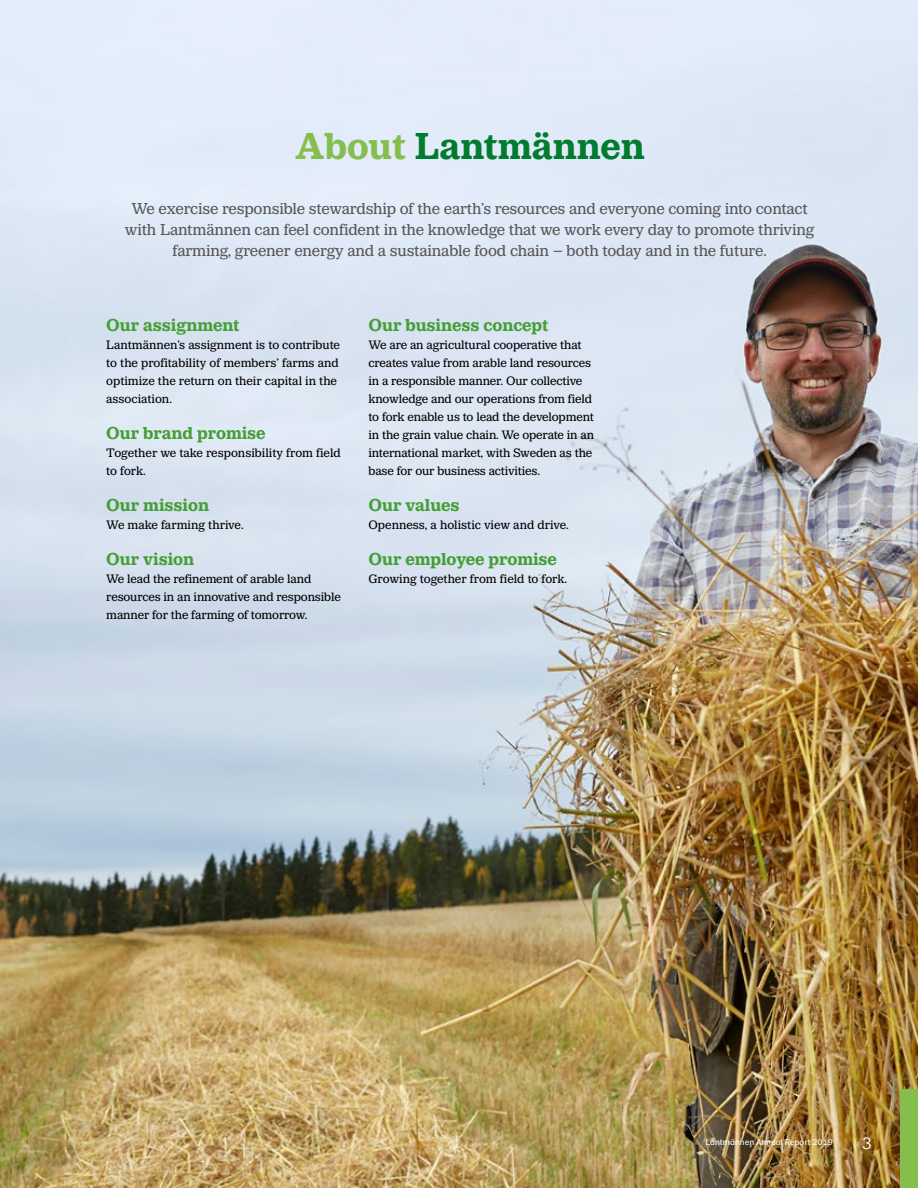
<style>
.page{position:relative;width:918px;height:1188px;background:#fff}
.page>*{position:absolute;margin:0;border:0;box-sizing:border-box;transform-origin:0 0}
.t1{font:700 39px "LM Serif";color:#007c2f}
.t2{font:700 18px "LM Serif";color:#449f36}
.t3{font:300 18px "LM Sans";color:#fff}
.t4{font:16.5px/21px "LM Serif";letter-spacing:-.01em;color:#575756;text-align:center}
.t5{font:12.75px/18px "LM Serif";letter-spacing:-.01em;color:#000}
.t6{font:9px "LM Sans";color:#fff}
.s1{color:#85be4c}
</style>
<div class="page">
<img style="left:0;top:0;width:918px;height:1188px">
<div style="left:901px;top:1089px;width:17px;height:99px;background:#85be4c"></div>
<h1 class="t1" style="left:295px;top:124px;width:351px"><span class="s1">About</span> Lantmännen</h1>
<p class="t4" style="left:125px;top:198px;width:691px">We exercise responsible stewardship of the earth’s resources and everyone coming into contact with Lantmännen can feel confident in the knowledge that we work every day to promote thriving farming, greener energy and a sustainable food chain – both today and in the future.</p>
<h2 class="t2" style="left:106px;top:315px;width:135px">Our assignment</h2>
<p class="t5" style="left:106px;top:336px;width:235px">Lantmännen’s assignment is to contribute to the profitability of members’ farms and optimize the return on their capital in the association.</p>
<h2 class="t2" style="left:106px;top:423px;width:161px">Our brand promise</h2>
<p class="t5" style="left:106px;top:444px;width:236px">Together we take responsibility from field to fork.</p>
<h2 class="t2" style="left:106px;top:495px;width:104px">Our mission</h2>
<p class="t5" style="left:106px;top:516px;width:139px">We make farming thrive.</p>
<h2 class="t2" style="left:106px;top:549px;width:90px">Our vision</h2>
<p class="t5" style="left:106px;top:570px;width:236px">We lead the refinement of arable land resources in an innovative and responsible manner for the farming of tomorrow.</p>
<h2 class="t2" style="left:369px;top:315px;width:182px">Our business concept</h2>
<p class="t5" style="left:369px;top:336px;width:227px">We are an agricultural cooperative that creates value from arable land resources in a responsible manner. Our collective knowledge and our operations from field to fork enable us to lead the development in the grain value chain. We operate in an international market, with Sweden as the base for our business activities.</p>
<h2 class="t2" style="left:369px;top:495px;width:93px">Our values</h2>
<p class="t5" style="left:369px;top:516px;width:202px">Openness, a holistic view and drive.</p>
<h2 class="t2" style="left:369px;top:549px;width:190px">Our employee promise</h2>
<p class="t5" style="left:369px;top:570px;width:200px">Growing together from field to fork.</p>
<p class="t6" style="left:705px;top:1137px;width:129px">Lantmännen Annual Report 2019</p>
<h2 class="t3" style="left:862px;top:1133px;width:12px">3</h2>
</div>
